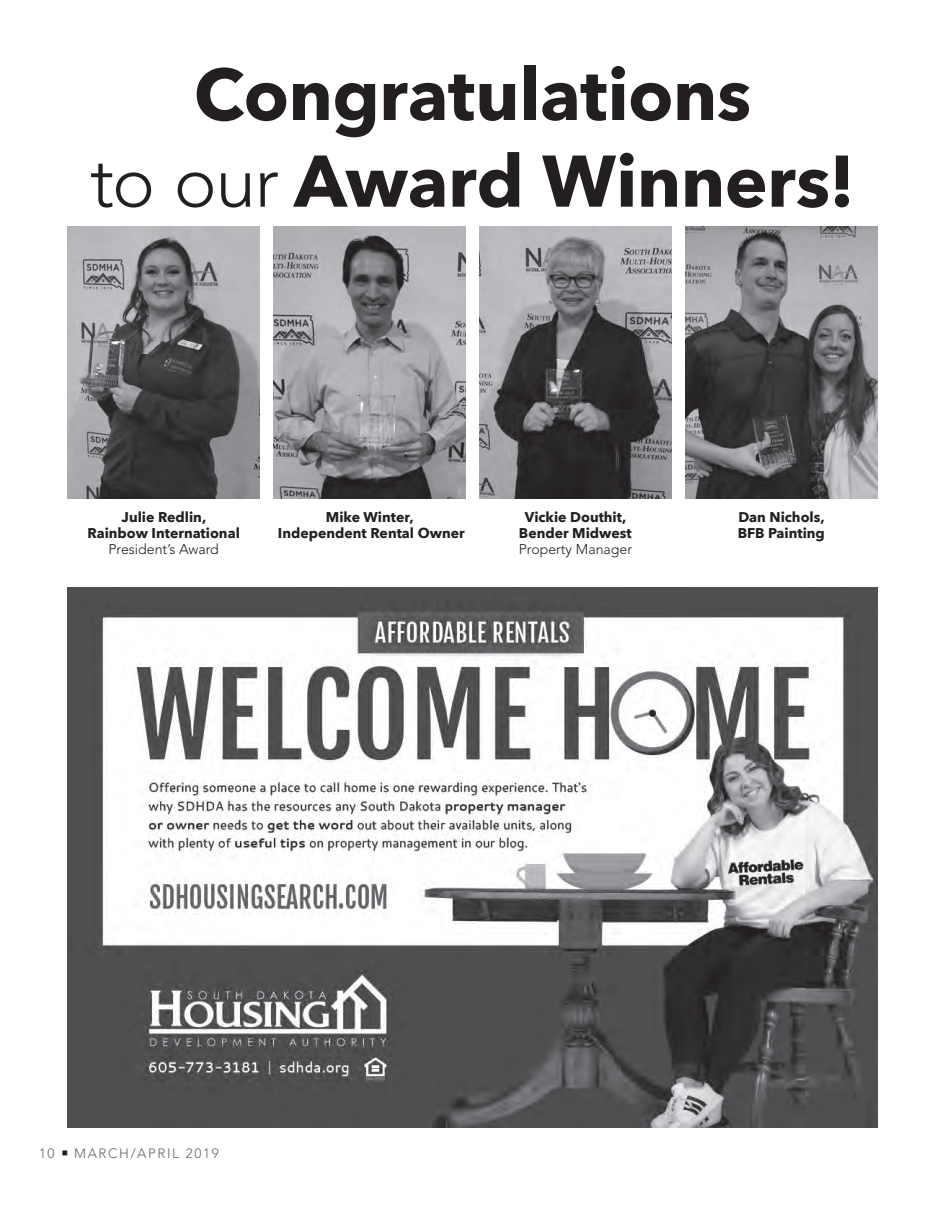
<style>
.page{position:relative;width:945px;height:1215px;background:#fff}
.page>*{position:absolute;margin:0;border:0;box-sizing:border-box;transform-origin:0 0}
.t1{font:700 72.3px "Avenir Next";letter-spacing:-.01em;color:#231f20}
.t2{font:700 14.1px/15.8px "Avenir Next";color:#231f20;text-align:center}
.t3{font:300 14.1px "Avenir";color:#231f20}
.t4{font:300 13.5px "Avenir";letter-spacing:.12em;color:#666869}
.s1{font-family:"Avenir";font-weight:300}
.s2{color:#231f20}
</style>
<div class="page">
<img style="left:68px;top:227px;width:192px;height:272px">
<img style="left:273px;top:227px;width:193px;height:272px">
<img style="left:479px;top:227px;width:193px;height:272px">
<img style="left:685px;top:227px;width:193px;height:272px">
<img style="left:68px;top:587px;width:810px;height:540px">
<p class="t1" style="left:194px;top:32px;width:559px">Congratulations</p>
<p class="t1" style="left:90px;top:119px;width:766px"><span class="s1">to our</span> Award Winners!</p>
<p class="t2" style="left:122px;top:509px;width:86px">Julie Redlin,</p>
<p class="t2" style="left:88px;top:525px;width:154px">Rainbow International</p>
<p class="t3" style="left:108px;top:540px;width:112px">President’s Award</p>
<p class="t2" style="left:326px;top:509px;width:89px">Mike Winter,</p>
<p class="t2" style="left:278px;top:525px;width:188px">Independent Rental Owner</p>
<p class="t2" style="left:519px;top:509px;width:114px">Vickie Douthit,<br>Bender Midwest</p>
<p class="t3" style="left:519px;top:540px;width:115px">Property Manager</p>
<p class="t2" style="left:738px;top:509px;width:88px">Dan Nichols,</p>
<p class="t2" style="left:738px;top:525px;width:89px">BFB Painting</p>
<p class="t4" style="left:39px;top:1145px;width:181px">10 <span class="s2">▪</span> MARCH/APRIL 2019</p>
</div>
